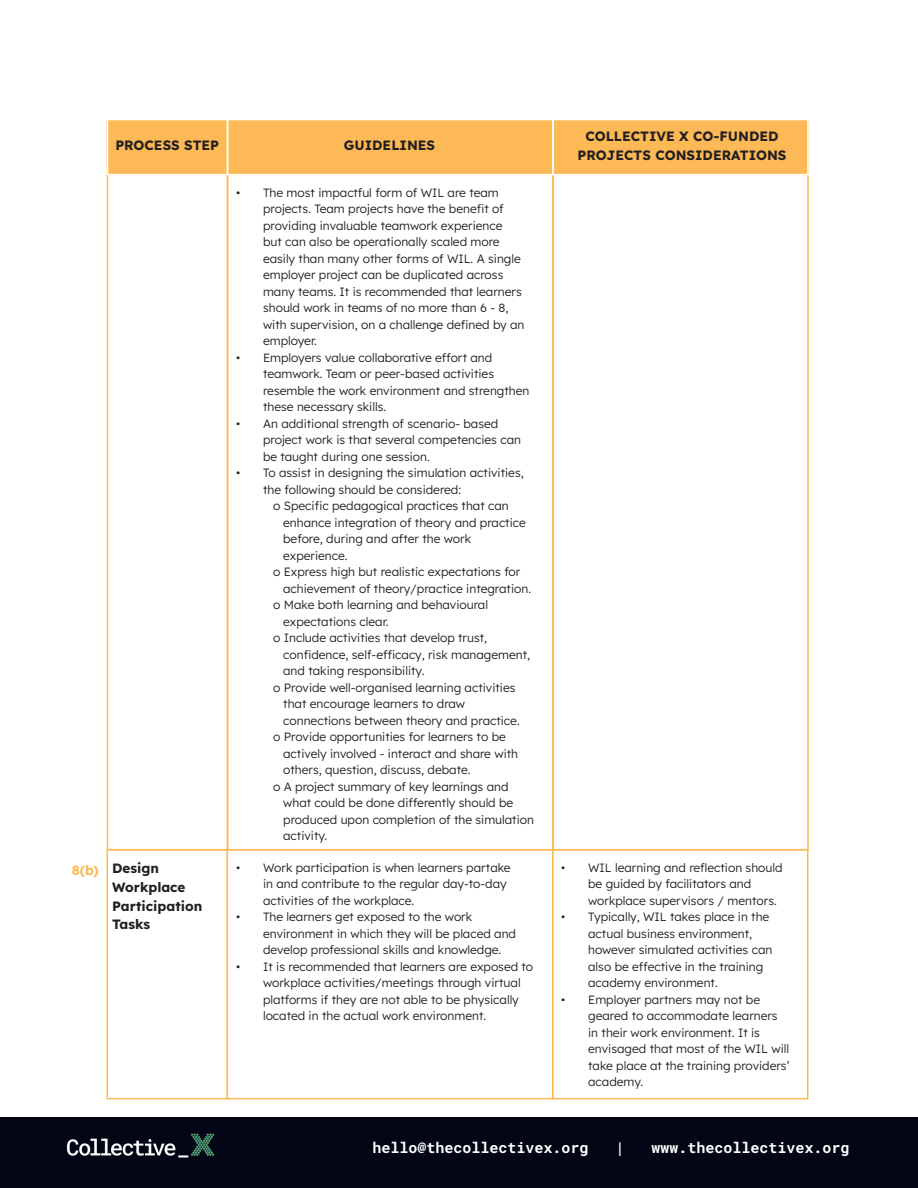
<style>
.page{position:relative;width:918px;height:1188px;background:#fff}
.page>*{position:absolute;margin:0;border:0;box-sizing:border-box;transform-origin:0 0}
.t1{font:700 15px "Roboto Mono";color:#fff}
.t2{font:13.5px/18.8px "Lexend";color:#231f20;text-align:center}
.t3{font:13.5px "Lexend";color:#fcb955}
.t4{font:12px/16.5px "Lexend";color:#231f20}
</style>
<div class="page">
<div style="left:0;top:1118px;width:918px;height:70px;background:#010514"></div>
<img style="left:45px;top:1099px;width:191px;height:59px">
<div style="left:107px;top:120px;width:702px;height:55px;background:#fcb955"></div>
<div style="left:107px;top:120px;width:121px;height:731px;border:2px solid #fcb955"></div>
<div style="left:552px;top:120px;width:257px;height:730px;border:2px solid #fcb955"></div>
<div style="left:227px;top:119px;width:327px;height:56px;border:2px solid #fff"></div>
<div style="left:107px;top:119px;width:121px;height:56px;border:2px solid #fff"></div>
<div style="left:552px;top:119px;width:257px;height:56px;border:2px solid #fff"></div>
<div style="left:227px;top:849px;width:326px;height:250px;border:2px solid #fcb955"></div>
<div style="left:106px;top:849px;width:122px;height:250px;border:2px solid #fcb955"></div>
<div style="left:552px;top:849px;width:256px;height:250px;border:2px solid #fcb955"></div>
<p class="t3" style="left:72px;top:860px;width:29px">8(b)</p>
<p class="t2" style="left:115px;top:135px;width:105px">PROCESS STEP</p>
<p class="t2" style="left:344px;top:135px;width:93px">GUIDELINES</p>
<p class="t2" style="left:578px;top:126px;width:210px">COLLECTIVE X CO-FUNDED<br>PROJECTS CONSIDERATIONS</p>
<p class="t4" style="left:263px;top:183px;width:263px;text-indent:-27px">• The most impactful form of WIL are team projects. Team projects have the benefit of providing invaluable teamwork experience<br>but can also be operationally scaled more easily than many other forms of WIL. A single employer project can be duplicated across many teams. It is recommended that learners should work in teams of no more than 6 - 8, with supervision, on a challenge defined by an employer.</p>
<p class="t4" style="left:263px;top:348px;width:268px;text-indent:-27px">• Employers value collaborative effort and teamwork. Team or peer-based activities resemble the work environment and strengthen these necessary skills.</p>
<p class="t4" style="left:263px;top:414px;width:259px;text-indent:-27px">• An additional strength of scenario- based project work is that several competencies can be taught during one session.</p>
<p class="t4" style="left:263px;top:464px;width:262px;text-indent:-27px">• To assist in designing the simulation activities, the following should be considered:</p>
<p class="t4" style="left:273px;top:497px;width:237px">o Specific pedagogical practices that can</p>
<p class="t4" style="left:283px;top:513px;width:244px">enhance integration of theory and practice</p>
<p class="t4" style="left:283px;top:530px;width:189px">before, during and after the work</p>
<p class="t4" style="left:283px;top:546px;width:66px">experience.</p>
<p class="t4" style="left:273px;top:563px;width:249px">o Express high but realistic expectations for</p>
<p class="t4" style="left:283px;top:579px;width:249px">achievement of theory/practice integration.</p>
<p class="t4" style="left:273px;top:596px;width:216px">o Make both learning and behavioural</p>
<p class="t4" style="left:283px;top:612px;width:107px">expectations clear.</p>
<p class="t4" style="left:273px;top:629px;width:215px">o Include activities that develop trust,</p>
<p class="t4" style="left:283px;top:645px;width:248px">confidence, self-efficacy, risk management,</p>
<p class="t4" style="left:283px;top:662px;width:143px">and taking responsibility.</p>
<p class="t4" style="left:273px;top:678px;width:244px">o Provide well-organised learning activities</p>
<p class="t4" style="left:283px;top:695px;width:183px">that encourage learners to draw</p>
<p class="t4" style="left:283px;top:711px;width:238px">connections between theory and practice.</p>
<p class="t4" style="left:273px;top:728px;width:234px">o Provide opportunities for learners to be</p>
<p class="t4" style="left:283px;top:744px;width:236px">actively involved - interact and share with</p>
<p class="t4" style="left:283px;top:761px;width:189px">others, question, discuss, debate.</p>
<p class="t4" style="left:273px;top:777px;width:237px">o A project summary of key learnings and</p>
<p class="t4" style="left:283px;top:794px;width:232px">what could be done differently should be</p>
<p class="t4" style="left:283px;top:810px;width:252px">produced upon completion of the simulation</p>
<p class="t4" style="left:283px;top:827px;width:46px">activity.</p>
<p class="t2" style="left:112px;top:858px;width:92px;text-align:left">Design<br>Workplace<br>Participation<br>Tasks</p>
<p class="t4" style="left:263px;top:858px;width:249px;text-indent:-27px">• Work participation is when learners partake in and contribute to the regular day-to-day activities of the workplace.</p>
<p class="t4" style="left:588px;top:858px;width:196px;text-indent:-27px">• WIL learning and reflection should be guided by facilitators and workplace supervisors / mentors.</p>
<p class="t4" style="left:588px;top:908px;width:186px;text-indent:-27px">• Typically, WIL takes place in the actual business environment, however simulated activities can also be effective in the training academy environment.</p>
<p class="t4" style="left:588px;top:990px;width:203px;text-indent:-27px">• Employer partners may not be geared to accommodate learners in their work environment. It is envisaged that most of the WIL will take place at the training providers’ academy.</p>
<p class="t4" style="left:263px;top:908px;width:255px;text-indent:-27px">• The learners get exposed to the work environment in which they will be placed and develop professional skills and knowledge.</p>
<p class="t4" style="left:263px;top:957px;width:272px;text-indent:-27px">• It is recommended that learners are exposed to workplace activities/meetings through virtual platforms if they are not able to be physically located in the actual work environment.</p>
<p class="t1" style="left:372px;top:1137px;width:218px">hello@thecollectivex.org</p>
<p class="t1" style="left:615px;top:1137px;width:10px">|</p>
<p class="t1" style="left:651px;top:1137px;width:200px">www.thecollectivex.org</p>
</div>
